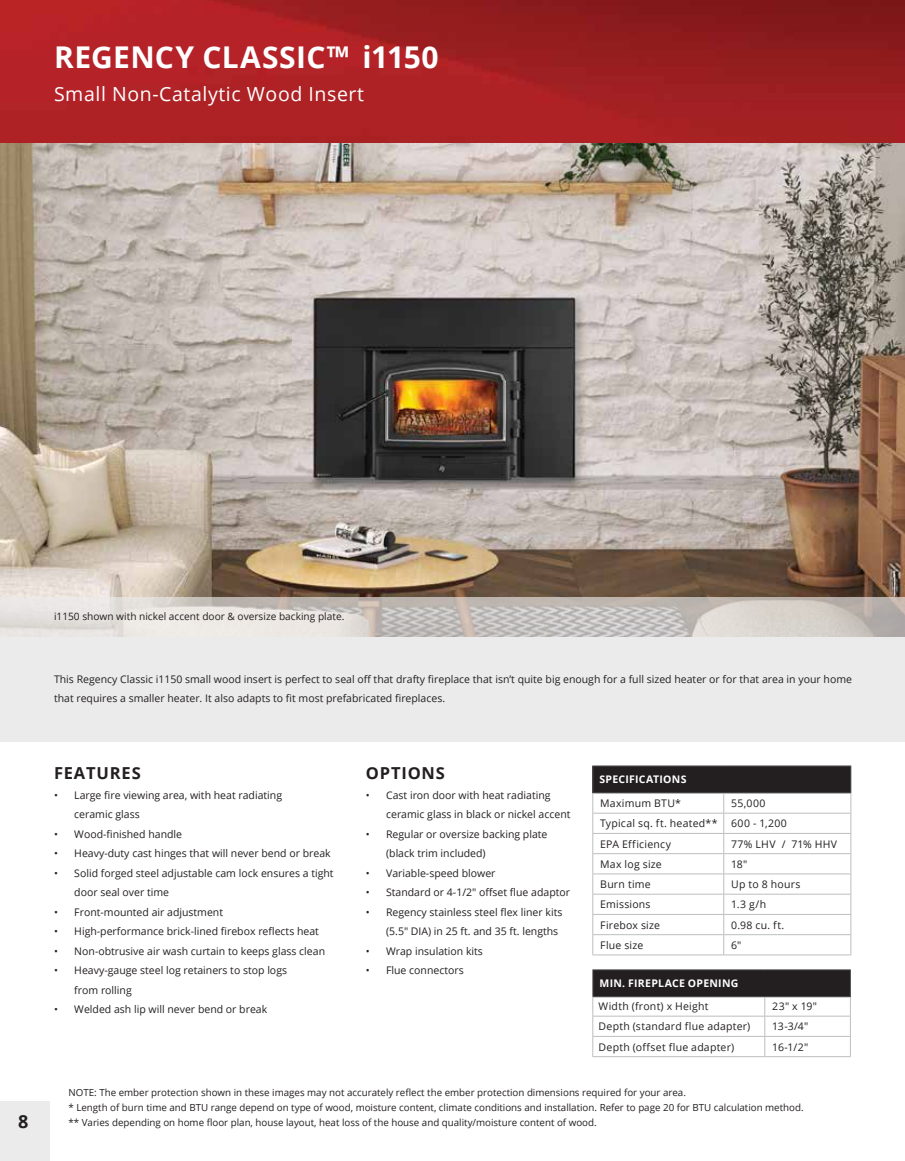
<style>
.page{position:relative;width:905px;height:1161px;background:#fff}
.page>*{position:absolute;margin:0;border:0;box-sizing:border-box;transform-origin:0 0}
.t1{font:700 30px "Open Sans";letter-spacing:.01em;color:#fff}
.t2{font:19.5px "Open Sans";letter-spacing:.03em;color:#fff}
.t3{font:700 18px "Open Sans";color:#231f20}
.t4{font:700 16.5px "Open Sans";letter-spacing:.05em;color:#231f20}
.t5{font:10.5px/19.5px "Open Sans";color:#231f20}
.t6{font:10.5px "Open Sans";letter-spacing:.02em;color:#231f20}
.t7{font:700 10.5px "Open Sans";letter-spacing:.02em;color:#fff}
.t8{font:10.5px "Open Sans";letter-spacing:.025em;color:#231f20}
.t9{font:10.5px "Open Sans";letter-spacing:.03em;color:#231f20}
.t10{font:10.2px "Open Sans";color:#231f20}
.t11{font:9.75px/15px "Open Sans";color:#231f20}
</style>
<div class="page">
<div style="left:0;top:617px;width:904px;height:125px;background:#ebebec"></div>
<img style="left:0;top:143px;width:904px;height:454px">
<img style="left:0;top:0;width:904px;height:143px">
<div style="left:0;top:1102px;width:49px;height:59px;background:#ebebec"></div>
<svg style="left:0;top:597px;width:904px;height:39px"></svg>
<div style="left:592px;top:766px;width:258px;height:27px;background:#231f20"></div>
<hr style="left:592px;top:766px;width:131px;height:1px;background:#58595b">
<hr style="left:723px;top:766px;width:128px;height:1px;background:#58595b">
<hr style="left:592px;top:793px;width:131px;height:1px;background:#58595b">
<hr style="left:723px;top:793px;width:128px;height:1px;background:#58595b">
<hr style="left:592px;top:813px;width:131px;height:1px;background:#bcbec0">
<hr style="left:723px;top:813px;width:128px;height:1px;background:#bcbec0">
<hr style="left:592px;top:833px;width:131px;height:1px;background:#bcbec0">
<hr style="left:723px;top:833px;width:128px;height:1px;background:#bcbec0">
<hr style="left:592px;top:853px;width:131px;height:1px;background:#bcbec0">
<hr style="left:723px;top:853px;width:128px;height:1px;background:#bcbec0">
<hr style="left:592px;top:874px;width:131px;height:1px;background:#bcbec0">
<hr style="left:723px;top:874px;width:128px;height:1px;background:#bcbec0">
<hr style="left:592px;top:894px;width:131px;height:1px;background:#bcbec0">
<hr style="left:723px;top:894px;width:128px;height:1px;background:#bcbec0">
<hr style="left:592px;top:914px;width:131px;height:1px;background:#bcbec0">
<hr style="left:723px;top:914px;width:128px;height:1px;background:#bcbec0">
<hr style="left:592px;top:934px;width:131px;height:1px;background:#bcbec0">
<svg style="left:592px;top:766px;width:1px;height:189px"></svg>
<hr style="left:723px;top:934px;width:128px;height:1px;background:#bcbec0">
<svg style="left:723px;top:793px;width:1px;height:162px"></svg>
<svg style="left:850px;top:766px;width:1px;height:189px"></svg>
<hr style="left:592px;top:955px;width:131px;height:1px;background:#bcbec0">
<hr style="left:723px;top:955px;width:128px;height:1px;background:#bcbec0">
<div style="left:592px;top:970px;width:258px;height:27px;background:#231f20"></div>
<hr style="left:592px;top:969px;width:172px;height:1px;background:#58595b">
<hr style="left:764px;top:969px;width:86px;height:1px;background:#58595b">
<hr style="left:592px;top:996px;width:172px;height:1px;background:#58595b">
<hr style="left:764px;top:996px;width:86px;height:1px;background:#58595b">
<hr style="left:765px;top:1016px;width:85px;height:1px;background:#bcbec0">
<hr style="left:765px;top:1036px;width:85px;height:1px;background:#bcbec0">
<svg style="left:850px;top:970px;width:1px;height:86px"></svg>
<hr style="left:765px;top:1056px;width:85px;height:1px;background:#bcbec0">
<hr style="left:592px;top:1016px;width:173px;height:1px;background:#bcbec0">
<hr style="left:592px;top:1036px;width:173px;height:1px;background:#bcbec0">
<svg style="left:592px;top:970px;width:1px;height:86px"></svg>
<svg style="left:764px;top:997px;width:1px;height:59px"></svg>
<hr style="left:592px;top:1056px;width:173px;height:1px;background:#bcbec0">
<h1 class="t1" style="left:54px;top:36px;width:386px">REGENCY CLASSIC™ i1150</h1>
<h2 class="t2" style="left:54px;top:81px;width:311px">Small Non-Catalytic Wood Insert</h2>
<h3 class="t3" style="left:18px;top:1109px;width:12px">8</h3>
<p class="t10" style="left:54px;top:609px;width:292px">i1150 shown with nickel accent door &amp; oversize backing plate.</p>
<p class="t5" style="left:54px;top:669px;width:799px">This Regency Classic i1150 small wood insert is perfect to seal off that drafty fireplace that isn’t quite big enough for a full sized heater or for that area in your home that requires a smaller heater. It also adapts to fit most prefabricated fireplaces.</p>
<h3 class="t4" style="left:54px;top:762px;width:88px">FEATURES</h3>
<p class="t5" style="left:74px;top:785px;width:209px;text-indent:-20px">• Large fire viewing area, with heat radiating ceramic glass</p>
<p class="t5" style="left:54px;top:824px;width:130px">• Wood-finished handle</p>
<p class="t5" style="left:54px;top:844px;width:278px">• Heavy-duty cast hinges that will never bend or break</p>
<p class="t5" style="left:74px;top:863px;width:261px;text-indent:-20px">• Solid forged steel adjustable cam lock ensures a tight door seal over time</p>
<p class="t5" style="left:54px;top:902px;width:171px">• Front-mounted air adjustment</p>
<p class="t5" style="left:54px;top:921px;width:266px">• High-performance brick-lined firebox reflects heat</p>
<p class="t5" style="left:54px;top:941px;width:272px">• Non-obtrusive air wash curtain to keeps glass clean</p>
<p class="t5" style="left:74px;top:960px;width:214px;text-indent:-20px">• Heavy-gauge steel log retainers to stop logs from rolling</p>
<p class="t5" style="left:54px;top:999px;width:215px">• Welded ash lip will never bend or break</p>
<h3 class="t4" style="left:366px;top:762px;width:81px">OPTIONS</h3>
<p class="t5" style="left:386px;top:785px;width:186px;text-indent:-20px">• Cast iron door with heat radiating ceramic glass in black or nickel accent</p>
<p class="t5" style="left:386px;top:824px;width:163px;text-indent:-20px">• Regular or oversize backing plate (black trim included)</p>
<p class="t5" style="left:366px;top:863px;width:131px">• Variable-speed blower</p>
<p class="t5" style="left:366px;top:882px;width:206px">• Standard or 4-1/2″ offset flue adaptor</p>
<p class="t5" style="left:386px;top:902px;width:178px;text-indent:-20px">• Regency stainless steel flex liner kits (5.5″ DIA) in 25 ft. and 35 ft. lengths</p>
<p class="t5" style="left:366px;top:941px;width:119px">• Wrap insulation kits</p>
<p class="t5" style="left:366px;top:960px;width:99px">• Flue connectors</p>
<p class="t7" style="left:599px;top:772px;width:88px">SPECIFICATIONS</p>
<p class="t8" style="left:600px;top:796px;width:82px">Maximum BTU*</p>
<p class="t5" style="left:731px;top:793px;width:36px">55,000</p>
<p class="t6" style="left:600px;top:816px;width:119px">Typical sq. ft. heated**</p>
<p class="t5" style="left:731px;top:814px;width:57px">600 - 1,200</p>
<p class="t6" style="left:600px;top:837px;width:72px">EPA Efficiency</p>
<p class="t9" style="left:731px;top:837px;width:107px">77% LHV / 71% HHV</p>
<p class="t6" style="left:600px;top:857px;width:63px">Max log size</p>
<p class="t5" style="left:731px;top:854px;width:18px">18"</p>
<p class="t8" style="left:600px;top:877px;width:52px">Burn time</p>
<p class="t6" style="left:731px;top:877px;width:71px">Up to 8 hours</p>
<p class="t6" style="left:600px;top:897px;width:52px">Emissions</p>
<p class="t5" style="left:731px;top:895px;width:36px">1.3 g/h</p>
<p class="t5" style="left:600px;top:915px;width:61px">Firebox size</p>
<p class="t5" style="left:731px;top:915px;width:55px">0.98 cu. ft.</p>
<p class="t6" style="left:600px;top:938px;width:45px">Flue size</p>
<p class="t5" style="left:731px;top:935px;width:12px">6"</p>
<p class="t7" style="left:599px;top:976px;width:140px">MIN. FIREPLACE OPENING</p>
<p class="t6" style="left:598px;top:999px;width:111px">Width (front) x Height</p>
<p class="t5" style="left:772px;top:997px;width:46px">23" x 19"</p>
<p class="t6" style="left:598px;top:1019px;width:153px">Depth (standard flue adapter)</p>
<p class="t5" style="left:772px;top:1016px;width:37px">13-3/4"</p>
<p class="t6" style="left:598px;top:1040px;width:137px">Depth (offset flue adapter)</p>
<p class="t5" style="left:772px;top:1037px;width:37px">16-1/2"</p>
<p class="t11" style="left:68px;top:1084px;width:736px">NOTE: The ember protection shown in these images may not accurately reflect the ember protection dimensions required for your area.<br>* Length of burn time and BTU range depend on type of wood, moisture content, climate conditions and installation. Refer to page 20 for BTU calculation method. ** Varies depending on home floor plan, house layout, heat loss of the house and quality/moisture content of wood.</p>
</div>
